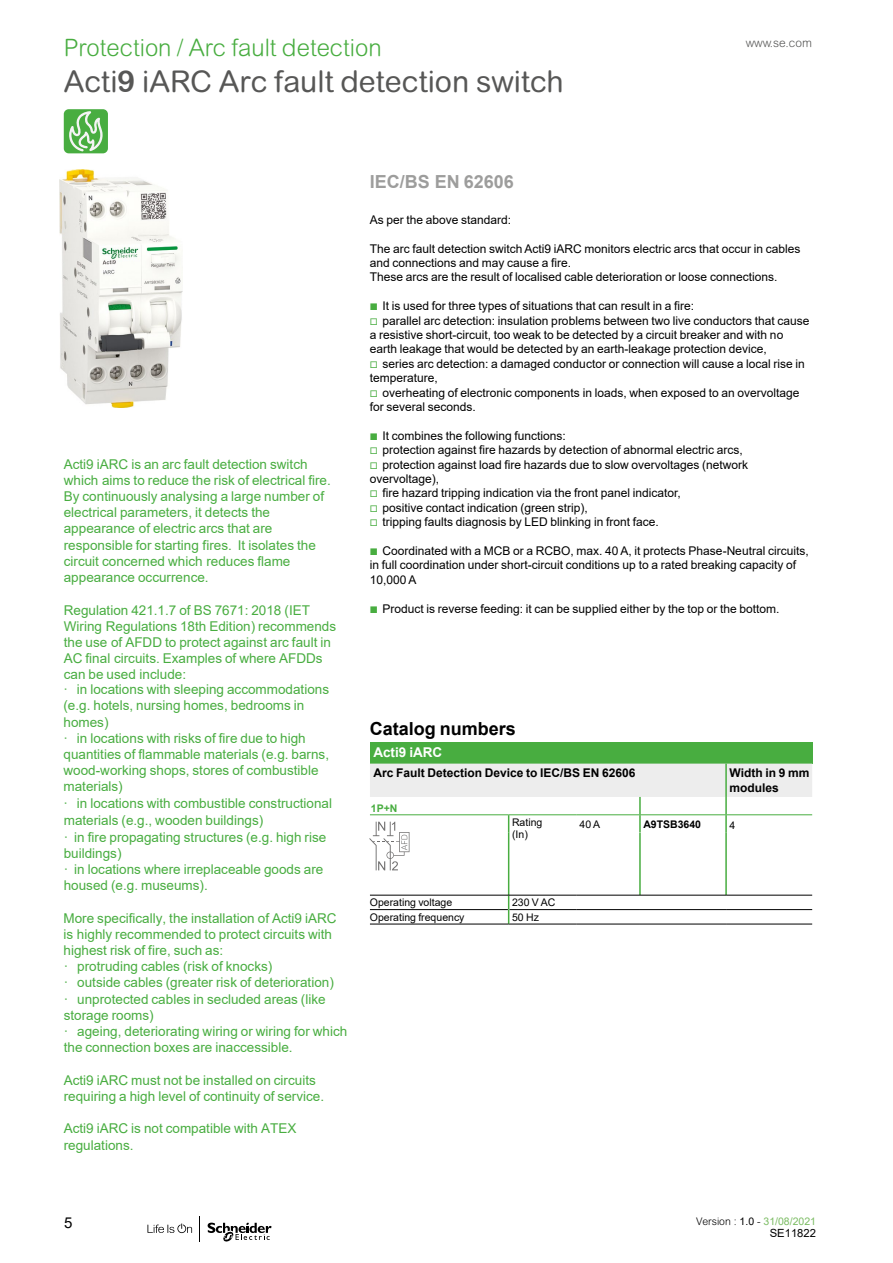
<style>
.page{position:relative;width:893px;height:1263px;background:#fff}
.page>*{position:absolute;margin:0;border:0;box-sizing:border-box;transform-origin:0 0}
.t1{font:30px "Arial Rounded MT Pro";color:#575756}
.t2{font:300 24px "Arial Rounded MT Pro";color:#48ad40}
.t3{font:700 18px "Arial";color:#000}
.t4{font:700 18px "Arial";color:#9d9d9c}
.t5{font:15px "Arial";color:#000}
.t6{font:13.5px/16.2px "Arial";color:#48ad40}
.t7{font:700 13.5px "Arial";color:#fff}
.t8{font:12px/14.4px "Arial";color:#000}
.t9{font:700 12px/14.4px "Arial";color:#000}
.t10{font:300 12px "Arial Rounded MT Pro";color:#575756}
.t11{font:11.25px "Arial";color:#000}
.t12{font:10.5px/12px "Arial";color:#000}
.t13{font:10.5px "Arial";color:#7bbc63}
.t14{font:700 10.5px "Arial";color:#000}
.t15{font:700 10.5px "Arial";color:#48ad40}
.s1{font-family:"Arial Rounded MT Bold"}
.s2{font-family:"Graph Schneider";color:#48ad40}
.s3{font-family:"Arial Rounded MT Pro";font-weight:300;color:#000}
.s4{color:#000}
</style>
<div class="page">
<div style="left:64px;top:109px;width:44px;height:44px;background:#48ad40;border-radius:5px"></div>
<svg style="left:69px;top:111px;width:34px;height:40px"></svg>
<img style="left:60px;top:169px;width:122px;height:238px">
<div style="left:370px;top:742px;width:442px;height:22px;background:#48ad40"></div>
<hr style="left:370px;top:909px;width:138px;height:1px;background:#000">
<hr style="left:509px;top:909px;width:67px;height:1px;background:#000">
<hr style="left:576px;top:909px;width:64px;height:1px;background:#000">
<hr style="left:640px;top:909px;width:86px;height:1px;background:#000">
<hr style="left:726px;top:909px;width:86px;height:1px;background:#000">
<hr style="left:509px;top:924px;width:67px;height:1px;background:#000">
<hr style="left:576px;top:924px;width:64px;height:1px;background:#000">
<hr style="left:640px;top:924px;width:86px;height:1px;background:#000">
<hr style="left:726px;top:924px;width:86px;height:1px;background:#000">
<hr style="left:508px;top:832px;width:1px;height:63px;background:#48ad40">
<hr style="left:639px;top:832px;width:2px;height:63px;background:#48ad40">
<hr style="left:725px;top:832px;width:2px;height:63px;background:#48ad40">
<svg style="left:508px;top:896px;width:1px;height:28px"></svg>
<hr style="left:370px;top:895px;width:139px;height:1px;background:#000">
<hr style="left:509px;top:895px;width:67px;height:1px;background:#000">
<hr style="left:726px;top:895px;width:86px;height:1px;background:#000">
<hr style="left:576px;top:895px;width:64px;height:1px;background:#000">
<hr style="left:640px;top:895px;width:86px;height:1px;background:#000">
<hr style="left:370px;top:924px;width:139px;height:1px;background:#000">
<svg style="left:147px;top:1223px;width:45px;height:10px"></svg>
<svg style="left:208px;top:1222px;width:64px;height:20px"></svg>
<svg style="left:369px;top:764px;width:443px;height:106px"></svg>
<h2 class="t2" style="left:64px;top:34px;width:319px">Protection / Arc fault detection</h2>
<h1 class="t1" style="left:64px;top:64px;width:501px">Acti<span class="s1">9</span> iARC Arc fault detection switch</h1>
<p class="t10" style="left:746px;top:36px;width:68px">www.se.com</p>
<p class="t6" style="left:64px;top:456px;width:269px">Acti9 iARC is an arc fault detection switch which aims to reduce the risk of electrical fire.<br>By continuously analysing a large number of electrical parameters, it detects the appearance of electric arcs that are responsible for starting fires. It isolates the circuit concerned which reduces flame appearance occurrence.</p>
<p class="t6" style="left:64px;top:601px;width:274px">Regulation 421.1.7 of BS 7671: 2018 (IET Wiring Regulations 18th Edition) recommends the use of AFDD to protect against arc fault in AC final circuits. Examples of where AFDDs can be used include:</p>
<p class="t6" style="left:63px;top:681px;width:270px">· in locations with sleeping accommodations (e.g. hotels, nursing homes, bedrooms in homes)<br>· in locations with risks of fire due to high quantities of flammable materials (e.g. barns, wood-working shops, stores of combustible materials)<br>· in locations with combustible constructional</p>
<p class="t6" style="left:64px;top:812px;width:264px">materials (e.g., wooden buildings)<br>· in fire propagating structures (e.g. high rise buildings)<br>· in locations where irreplaceable goods are housed (e.g. museums).</p>
<p class="t6" style="left:63px;top:910px;width:285px">More specifically, the installation of Acti9 iARC is highly recommended to protect circuits with highest risk of fire, such as:<br>· protruding cables (risk of knocks)<br>· outside cables (greater risk of deterioration)<br>· unprotected cables in secluded areas (like storage rooms)<br>· ageing, deteriorating wiring or wiring for which the connection boxes are inaccessible.</p>
<p class="t6" style="left:64px;top:1072px;width:262px">Acti9 iARC must not be installed on circuits requiring a high level of continuity of service.</p>
<p class="t6" style="left:64px;top:1120px;width:234px">Acti9 iARC is not compatible with ATEX regulations.</p>
<h3 class="t4" style="left:370px;top:169px;width:146px">IEC/BS EN 62606</h3>
<p class="t8" style="left:370px;top:212px;width:143px">As per the above standard:</p>
<p class="t8" style="left:370px;top:241px;width:432px">The arc fault detection switch Acti9 iARC monitors electric arcs that occur in cables and connections and may cause a fire.<br>These arcs are the result of localised cable deterioration or loose connections.</p>
<p class="t8" style="left:370px;top:299px;width:441px"><span class="s2">b</span> It is used for three types of situations that can result in a fire:<br><span class="s2">v</span> parallel arc detection: insulation problems between two live conductors that cause a resistive short-circuit, too weak to be detected by a circuit breaker and with no earth leakage that would be detected by an earth-leakage protection device,<br><span class="s2">v</span> series arc detection: a damaged conductor or connection will cause a local rise in temperature,<br><span class="s2">v</span> overheating of electronic components in loads, when exposed to an overvoltage for several seconds.</p>
<p class="t8" style="left:370px;top:428px;width:380px"><span class="s2">b</span> It combines the following functions:<br><span class="s2">v</span> protection against fire hazards by detection of abnormal electric arcs, <span class="s2">v</span> protection against load fire hazards due to slow overvoltages (network overvoltage),<br><span class="s2">v</span> fire hazard tripping indication via the front panel indicator,<br><span class="s2">v</span> positive contact indication (green strip),<br><span class="s2">v</span> tripping faults diagnosis by LED blinking in front face.</p>
<p class="t8" style="left:370px;top:543px;width:440px"><span class="s2">b</span> Coordinated with a MCB or a RCBO, max. 40 A, it protects Phase-Neutral circuits, in full coordination under short-circuit conditions up to a rated breaking capacity of<br>10,000 A</p>
<p class="t8" style="left:370px;top:601px;width:411px"><span class="s2">b</span> Product is reverse feeding: it can be supplied either by the top or the bottom.</p>
<h3 class="t3" style="left:370px;top:716px;width:148px">Catalog numbers</h3>
<p class="t7" style="left:373px;top:743px;width:71px">Acti9 iARC</p>
<p class="t9" style="left:373px;top:766px;width:264px">Arc Fault Detection Device to IEC/BS EN 62606</p>
<p class="t9" style="left:729px;top:766px;width:81px">Width in 9 mm modules</p>
<p class="t15" style="left:371px;top:801px;width:28px">1P+N</p>
<p class="t12" style="left:512px;top:816px;width:32px">Rating (In)</p>
<p class="t12" style="left:580px;top:818px;width:22px">40 A</p>
<p class="t14" style="left:643px;top:817px;width:59px">A9TSB3640</p>
<p class="t12" style="left:729px;top:819px;width:7px">4</p>
<p class="t12" style="left:370px;top:897px;width:84px">Operating voltage</p>
<p class="t12" style="left:512px;top:896px;width:45px">230 V AC</p>
<p class="t12" style="left:370px;top:911px;width:96px">Operating frequency</p>
<p class="t12" style="left:512px;top:911px;width:28px">50 Hz</p>
<p class="t5" style="left:64px;top:1212px;width:10px">5</p>
<p class="t13" style="left:696px;top:1213px;width:122px"><span class="s3">Version :</span> <span class="s4">1.0</span> <span class="s3">-</span> 31/08/2021</p>
<p class="t11" style="left:770px;top:1225px;width:48px">SE11822</p>
</div>
